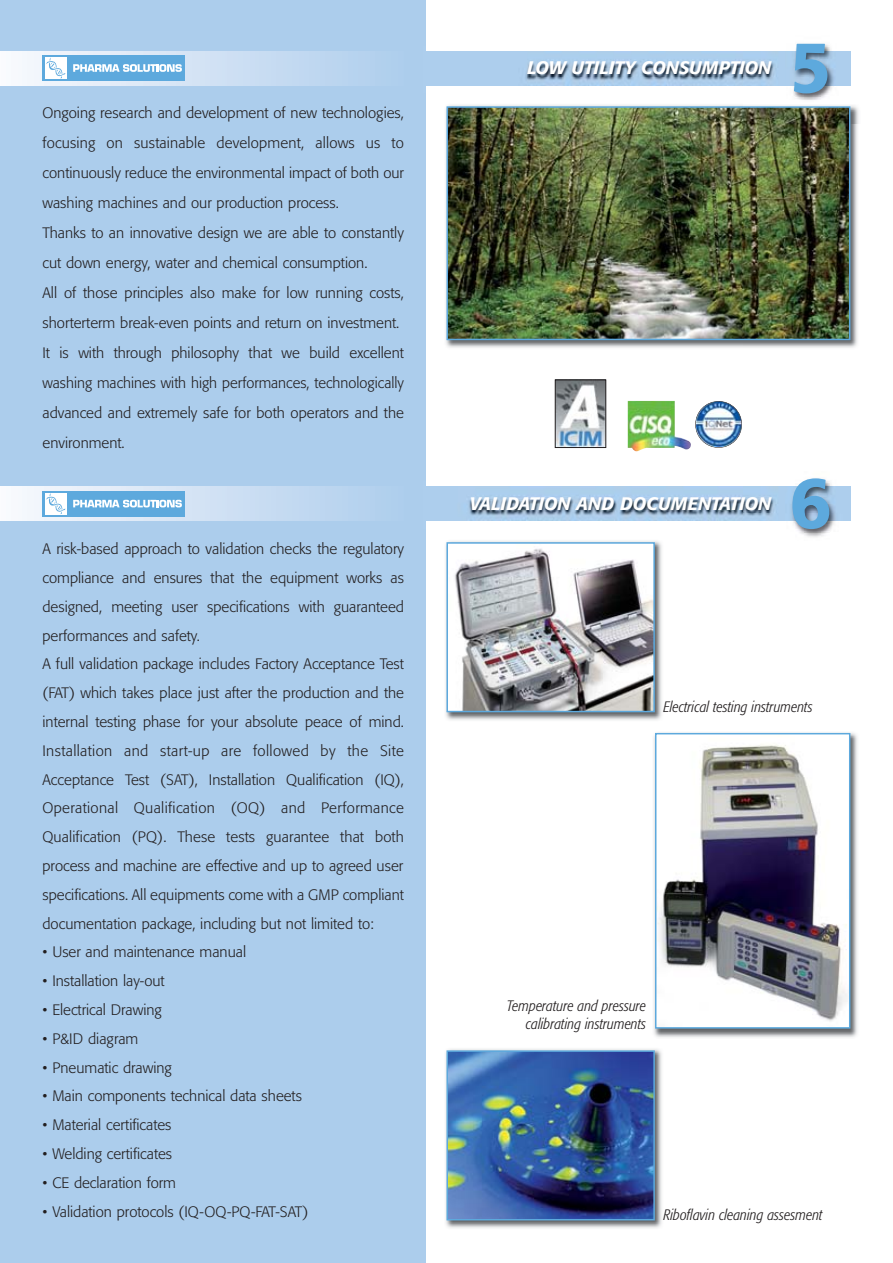
<style>
.page{position:relative;width:893px;height:1263px;background:#fff}
.page>*{position:absolute;margin:0;border:0;box-sizing:border-box;transform-origin:0 0}
.t1{font:500 72px "Formata";color:#5da9dd}
.t2{font:italic 500 18px "Formata";color:#fff}
.t3{font:300 15px/28.8px "Formata";color:#231f20}
.t4{font:italic 300 condensed 15px/18px "Formata";color:#231f20;text-align:right}
</style>
<div class="page">
<div style="left:0;top:0;width:425px;height:1263px;background:#accdec"></div>
<div style="left:0;top:51px;width:404px;height:34px;background:linear-gradient(to right,#f7f8fd,#afceec)"></div>
<img style="left:653px;top:732px;width:205px;height:306px">
<img style="left:658px;top:736px;width:189px;height:290px">
<div style="left:655px;top:733px;width:195px;height:296px;border:2px solid #5da9dd"></div>
<img style="left:784px;top:44px;width:67px;height:56px">
<img style="left:784px;top:51px;width:66px;height:34px">
<img style="left:425px;top:46px;width:359px;height:47px">
<div style="left:43px;top:55px;width:142px;height:26px;background:#5da9dd"></div>
<div style="left:45px;top:57px;width:22px;height:22px;background:#fff"></div>
<svg style="left:46px;top:57px;width:20px;height:22px"></svg>
<svg style="left:73px;top:64px;width:109px;height:8px"></svg>
<div style="left:0;top:487px;width:404px;height:34px;background:linear-gradient(to right,#f7f8fd,#afceec)"></div>
<img style="left:784px;top:479px;width:67px;height:58px">
<img style="left:784px;top:487px;width:66px;height:34px">
<img style="left:425px;top:482px;width:359px;height:46px">
<div style="left:43px;top:491px;width:142px;height:25px;background:#5da9dd"></div>
<div style="left:45px;top:493px;width:22px;height:21px;background:#fff"></div>
<svg style="left:46px;top:493px;width:20px;height:21px"></svg>
<svg style="left:73px;top:500px;width:109px;height:7px"></svg>
<img style="left:445px;top:105px;width:414px;height:243px">
<img style="left:449px;top:109px;width:398px;height:228px">
<div style="left:446px;top:106px;width:404px;height:234px;border:2px solid #5da9dd"></div>
<img style="left:445px;top:541px;width:217px;height:179px">
<img style="left:449px;top:545px;width:203px;height:164px">
<div style="left:446px;top:542px;width:209px;height:170px;border:2px solid #5da9dd"></div>
<img style="left:445px;top:1049px;width:217px;height:179px">
<img style="left:449px;top:1053px;width:203px;height:164px">
<div style="left:446px;top:1050px;width:209px;height:170px;border:2px solid #5da9dd"></div>
<img style="left:557px;top:382px;width:47px;height:64px">
<div style="left:555px;top:380px;width:51px;height:68px;border:1px solid #231f20"></div>
<img style="left:628px;top:401px;width:63px;height:50px">
<svg style="left:695px;top:401px;width:47px;height:47px"></svg>
<img style="left:696px;top:402px;width:46px;height:45px;border-radius:50%">
<div style="left:695px;top:401px;width:47px;height:47px;border:1px solid #231f20;border-radius:50%"></div>
<p class="t3" style="left:43px;top:99px;width:363px;line-height:30px">Ongoing research and development of new technologies, focusing on sustainable development, allows us to continuously reduce the environmental impact of both our washing machines and our production process.<br>Thanks to an innovative design we are able to constantly cut down energy, water and chemical consumption.<br>All of those principles also make for low running costs, shorterterm break-even points and return on investment.<br>It is with through philosophy that we build excellent washing machines with high performances, technologically advanced and extremely safe for both operators and the environment.</p>
<p class="t3" style="left:43px;top:535px;width:363px">A risk-based approach to validation checks the regulatory compliance and ensures that the equipment works as designed, meeting user specifications with guaranteed performances and safety.<br>A full validation package includes Factory Acceptance Test (FAT) which takes place just after the production and the internal testing phase for your absolute peace of mind.<br>Installation and start-up are followed by the Site Acceptance Test (SAT), Installation Qualification (IQ), Operational Qualification (OQ) and Performance Qualification (PQ). These tests guarantee that both process and machine are effective and up to agreed user specifications. All equipments come with a GMP compliant documentation package, including but not limited to:</p>
<p class="t3" style="left:43px;top:939px;width:205px">• User and maintenance manual</p>
<p class="t3" style="left:43px;top:967px;width:124px">• Installation lay-out</p>
<p class="t3" style="left:43px;top:996px;width:121px">• Electrical Drawing</p>
<p class="t3" style="left:43px;top:1025px;width:97px">• P&amp;ID diagram</p>
<p class="t3" style="left:43px;top:1054px;width:131px">• Pneumatic drawing</p>
<p class="t3" style="left:43px;top:1083px;width:261px">• Main components technical data sheets</p>
<p class="t3" style="left:43px;top:1111px;width:131px">• Material certificates</p>
<p class="t3" style="left:43px;top:1140px;width:131px">• Welding certificates</p>
<p class="t3" style="left:43px;top:1169px;width:135px">• CE declaration form</p>
<p class="t3" style="left:43px;top:1198px;width:267px">• Validation protocols (IQ-OQ-PQ-FAT-SAT)</p>
<p class="t2" style="left:527px;top:60px;width:246px">LOW UTILITY CONSUMPTION</p>
<h1 class="t1" style="left:789px;top:35px;width:43px">5</h1>
<p class="t2" style="left:469px;top:496px;width:303px">VALIDATION AND DOCUMENTATION</p>
<h1 class="t1" style="left:789px;top:471px;width:43px">6</h1>
<p class="t4" style="left:663px;top:699px;width:151px">Electrical testing instruments</p>
<p class="t4" style="left:507px;top:997px;width:141px">Temperature and pressure calibrating instruments</p>
<p class="t4" style="left:663px;top:1207px;width:161px">Riboflavin cleaning assesment</p>
</div>
